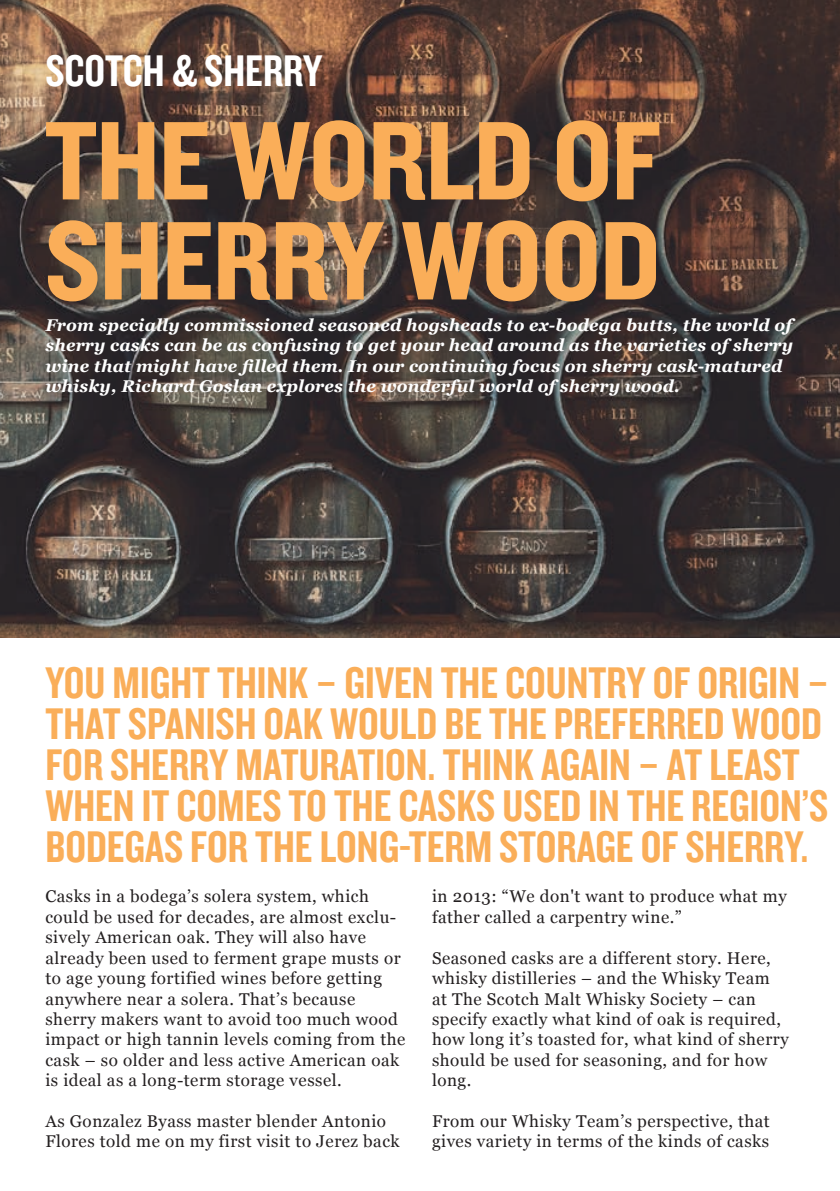
<style>
.page{position:relative;width:840px;height:1191px;background:#fff}
.page>*{position:absolute;margin:0;border:0;box-sizing:border-box;transform-origin:0 0}
.t1{font:116px/100px "Knockout 50 Welterweight";letter-spacing:-.01em;color:#faae59}
.t2{font:46px/40.8px "Knockout 49 Liteweight";color:#faae59}
.t3{font:46px "Knockout 49 Liteweight";color:#fff}
.t4{font:17px/20.4px "Georgia";letter-spacing:.03em;color:#231f20}
.t5{font:italic 700 17px/20.4px "Georgia";letter-spacing:.01em;color:#fff}
</style>
<div class="page">
<img style="left:0;top:0;width:839px;height:637px">
<h2 class="t3" style="left:45px;top:42px;width:278px">SCOTCH &amp; SHERRY</h2>
<h1 class="t1" style="left:45px;top:107px;width:617px">THE WORLD OF<br>SHERRY WOOD</h1>
<p class="t5" style="left:45px;top:314px;width:749px">From specially commissioned seasoned hogsheads to ex-bodega butts, the world of sherry casks can be as confusing to get your head around as the varieties of sherry wine that might have filled them. In our continuing focus on sherry cask-matured whisky, Richard Goslan explores the wonderful world of sherry wood.</p>
<h2 class="t2" style="left:45px;top:661px;width:784px">YOU MIGHT THINK – GIVEN THE COUNTRY OF ORIGIN – THAT SPANISH OAK WOULD BE THE PREFERRED WOOD FOR SHERRY MATURATION. THINK AGAIN – AT LEAST WHEN IT COMES TO THE CASKS USED IN THE REGION’S BODEGAS FOR THE LONG-TERM STORAGE OF SHERRY.</h2>
<p class="t4" style="left:45px;top:885px;width:361px">Casks in a bodega’s solera system, which could be used for decades, are almost exclu&shy;sively American oak. They will also have already been used to ferment grape musts or to age young fortified wines before getting anywhere near a solera. That’s because sherry makers want to avoid too much wood impact or high tannin levels coming from the cask – so older and less active American oak is ideal as a long-term storage vessel.</p>
<p class="t4" style="left:45px;top:1110px;width:355px">As Gonzalez Byass master blender Antonio<br>Flores told me on my first visit to Jerez back</p>
<p class="t4" style="left:432px;top:885px;width:356px">in 2013: “We don't want to produce what my father called a carpentry wine.”</p>
<p class="t4" style="left:432px;top:947px;width:358px">Seasoned casks are a different story. Here, whisky distilleries – and the Whisky Team at The Scotch Malt Whisky Society – can specify exactly what kind of oak is required, how long it’s toasted for, what kind of sherry should be used for seasoning, and for how long.</p>
<p class="t4" style="left:432px;top:1110px;width:339px">From our Whisky Team’s perspective, that gives variety in terms of the kinds of casks</p>
</div>
